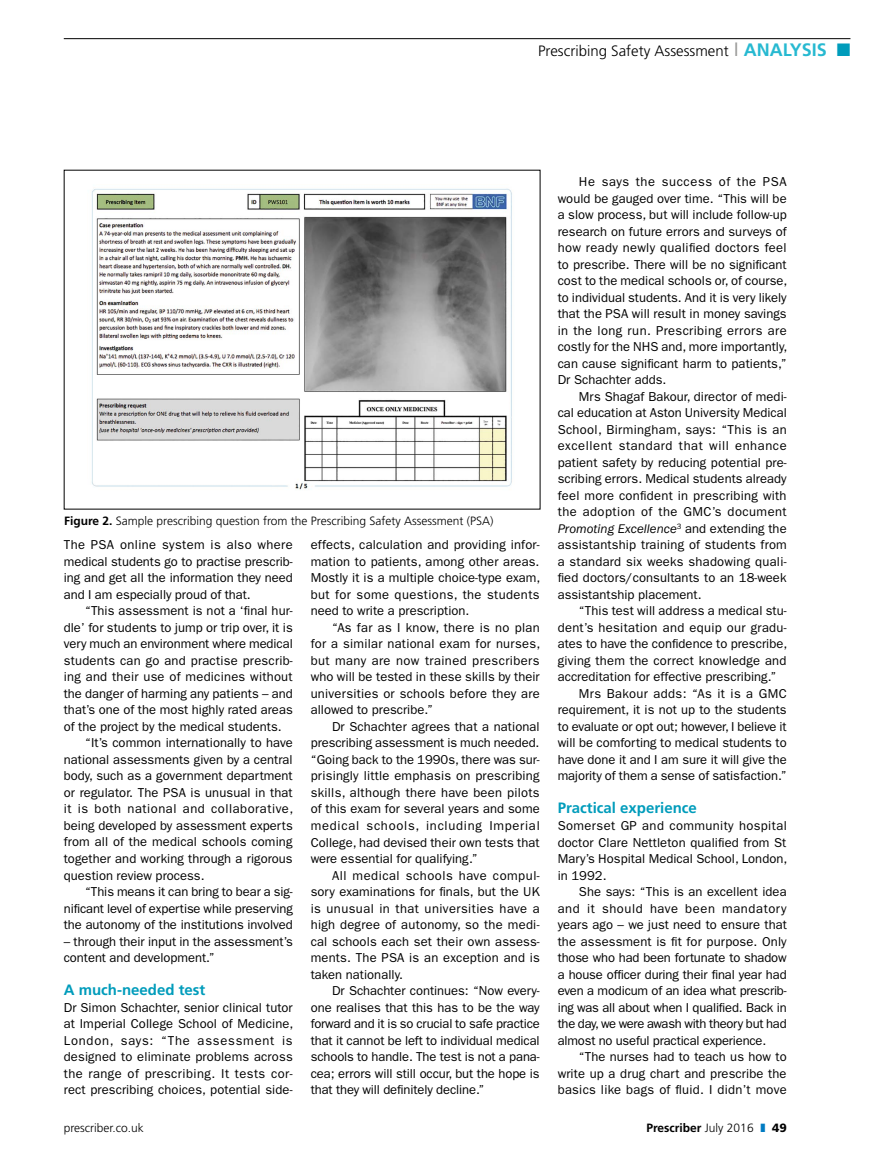
<style>
.page{position:relative;width:893px;height:1170px;background:#fff}
.page>*{position:absolute;margin:0;border:0;box-sizing:border-box;transform-origin:0 0}
.t1{font:300 15px "Frutiger LT Std";color:#000}
.t2{font:700 15px "Frutiger LT Std";color:#009cbb}
.t3{font:12.9px/16.5px "ITC Franklin Gothic Std";letter-spacing:.005em;color:#000;text-align:justify}
.t4{font:12.9px "ITC Franklin Gothic Std";letter-spacing:.025em;color:#000}
.t5{font:12.9px "ITC Franklin Gothic Std";letter-spacing:.04em;color:#000}
.t6{font:300 12px "Frutiger LT Std";color:#000}
.t7{font:700 12px "Frutiger LT Std";color:#000}
.s1{font-weight:400;font-size:18px;color:#9d9d9c}
.s2{font-weight:700;font-size:18px;color:#27b9d1}
.s3{color:#009cbb}
.s4{font-weight:700}
.s5{font-style:italic}
.s6{font-weight:300}
.s7{color:#007bc2}
.s8{font-weight:900}
</style>
<div class="page">
<hr style="left:64px;top:38px;width:786px;height:1px;background:#000">
<img style="left:91px;top:188px;width:421px;height:302px">
<p class="t1" style="left:538px;top:42px;width:314px">Prescribing Safety Assessment <span class="s1">l</span> <span class="s2">ANALYSIS</span> <span class="s3">■</span></p>
<p class="t6" style="left:64px;top:514px;width:431px"><span class="s4">Figure 2.</span> Sample prescribing question from the Prescribing Safety Assessment (PSA)</p>
<p class="t3" style="left:64px;top:536px;width:231px">The PSA online system is also where medical students go to practise prescrib&shy;ing and get all the information they need and I am especially proud of that.</p>
<p class="t3" style="left:85px;top:602px;width:209px">“This assessment is not a ‘final hur-</p>
<p class="t3" style="left:64px;top:619px;width:230px">dle’ for students to jump or trip over, it is</p>
<p class="t3" style="left:64px;top:635px;width:231px">very much an environment where medical</p>
<p class="t3" style="left:64px;top:652px;width:230px">students can go and practise prescrib-</p>
<p class="t3" style="left:64px;top:668px;width:230px">ing and their use of medicines without</p>
<p class="t3" style="left:64px;top:685px;width:230px">the danger of harming any patients – and</p>
<p class="t3" style="left:64px;top:701px;width:230px">that’s one of the most highly rated areas</p>
<p class="t3" style="left:64px;top:718px;width:219px">of the project by the medical students.</p>
<p class="t3" style="left:85px;top:734px;width:209px">“It’s common internationally to have</p>
<p class="t3" style="left:64px;top:751px;width:230px">national assessments given by a central</p>
<p class="t3" style="left:64px;top:767px;width:230px">body, such as a government department</p>
<p class="t3" style="left:64px;top:784px;width:230px">or regulator. The PSA is unusual in that</p>
<p class="t5" style="left:64px;top:801px;width:231px">it is both national and collaborative,</p>
<p class="t3" style="left:64px;top:817px;width:230px">being developed by assessment experts</p>
<p class="t3" style="left:64px;top:833px;width:230px">from all of the medical schools coming</p>
<p class="t3" style="left:64px;top:850px;width:230px">together and working through a rigorous</p>
<p class="t3" style="left:64px;top:866px;width:142px">question review process.</p>
<p class="t3" style="left:85px;top:883px;width:209px">“This means it can bring to bear a sig-</p>
<p class="t3" style="left:64px;top:899px;width:231px">nificant level of expertise while preserving</p>
<p class="t3" style="left:64px;top:916px;width:230px">the autonomy of the institutions involved</p>
<p class="t3" style="left:64px;top:932px;width:230px">– through their input in the assessment’s content and development.”</p>
<p class="t2" style="left:64px;top:980px;width:143px">A much-needed test</p>
<p class="t3" style="left:64px;top:998px;width:231px">Dr Simon Schachter, senior clinical tutor at Imperial College School of Medicine, London, says: “The assessment is designed to eliminate problems across the range of prescribing. It tests cor&shy;rect prescribing choices, potential side-</p>
<p class="t3" style="left:311px;top:536px;width:231px">effects, calculation and providing infor&shy;mation to patients, among other areas.<br>Mostly it is a multiple choice-type exam, but for some questions, the students need to write a prescription.</p>
<p class="t3" style="left:311px;top:619px;width:231px;text-indent:21px">“As far as I know, there is no plan for a similar national exam for nurses, but many are now trained prescribers who will be tested in these skills by their universities or schools before they are allowed to prescribe.”</p>
<p class="t3" style="left:311px;top:718px;width:231px;text-indent:21px">Dr Schachter agrees that a national prescribing assessment is much needed. “Going back to the 1990s, there was sur&shy;prisingly little emphasis on prescribing skills, although there have been pilots of this exam for several years and some medical schools, including Imperial College, had devised their own tests that were essential for qualifying.”</p>
<p class="t3" style="left:311px;top:866px;width:231px;text-indent:21px">All medical schools have compul&shy;sory examinations for finals, but the UK is unusual in that universities have a high degree of autonomy, so the medi&shy;cal schools each set their own assess&shy;ments. The PSA is an exception and is taken nationally.</p>
<p class="t3" style="left:311px;top:982px;width:231px;text-indent:21px">Dr Schachter continues: “Now every&shy;one realises that this has to be the way forward and it is so crucial to safe practice that it cannot be left to individual medical schools to handle. The test is not a pana&shy;cea; errors will still occur, but the hope is that they will definitely decline.”</p>
<p class="t3" style="left:558px;top:173px;width:231px;text-indent:21px">He says the success of the PSA would be gauged over time. “This will be a slow process, but will include follow-up research on future errors and surveys of how ready newly qualified doctors feel to prescribe. There will be no significant cost to the medical schools or, of course, to individual students. And it is very likely that the PSA will result in money savings in the long run. Prescribing errors are costly for the NHS and, more importantly, can cause significant harm to patients,” Dr Schachter adds.</p>
<p class="t3" style="left:558px;top:388px;width:231px;text-indent:21px">Mrs Shagaf Bakour, director of medi&shy;cal education at Aston University Medical School, Birmingham, says: “This is an excellent standard that will enhance patient safety by reducing potential pre&shy;scribing errors. Medical students already feel more confident in prescribing with the adoption of the GMC’s document <span class="s5">Promoting Excellence</span><sup>3</sup> and extending the assistantship training of students from a standard six weeks shadowing quali&shy;fied doctors/consultants to an 18-week assistantship placement.</p>
<p class="t3" style="left:579px;top:602px;width:209px">“This test will address a medical stu-</p>
<p class="t4" style="left:558px;top:620px;width:230px">dent’s hesitation and equip our gradu-</p>
<p class="t3" style="left:558px;top:635px;width:231px">ates to have the confidence to prescribe,</p>
<p class="t3" style="left:558px;top:652px;width:230px">giving them the correct knowledge and</p>
<p class="t3" style="left:558px;top:668px;width:220px">accreditation for effective prescribing.”</p>
<p class="t4" style="left:579px;top:686px;width:209px">Mrs Bakour adds: “As it is a GMC</p>
<p class="t3" style="left:558px;top:701px;width:230px">requirement, it is not up to the students</p>
<p class="t3" style="left:558px;top:718px;width:230px">to evaluate or opt out; however, I believe it</p>
<p class="t3" style="left:558px;top:734px;width:230px">will be comforting to medical students to</p>
<p class="t3" style="left:558px;top:751px;width:230px">have done it and I am sure it will give the</p>
<p class="t3" style="left:558px;top:767px;width:230px">majority of them a sense of satisfaction.”</p>
<p class="t2" style="left:558px;top:799px;width:141px">Practical experience</p>
<p class="t3" style="left:558px;top:817px;width:231px">Somerset GP and community hospital doctor Clare Nettleton qualified from St Mary’s Hospital Medical School, London, in 1992.</p>
<p class="t3" style="left:558px;top:883px;width:231px;text-indent:21px">She says: “This is an excellent idea and it should have been mandatory years ago – we just need to ensure that the assessment is fit for purpose. Only those who had been fortunate to shadow a house officer during their final year had even a modicum of an idea what prescrib&shy;ing was all about when I qualified. Back in the day, we were awash with theory but had almost no useful practical experience.</p>
<p class="t3" style="left:558px;top:1048px;width:230px;text-indent:21px">“The nurses had to teach us how to write up a drug chart and prescribe the basics like bags of fluid. I didn’t move</p>
<p class="t6" style="left:64px;top:1121px;width:82px">prescriber.co.uk</p>
<p class="t7" style="left:646px;top:1120px;width:142px">Prescriber <span class="s6">July 2016</span> <span class="s7">❚</span> <span class="s8">49</span></p>
</div>
